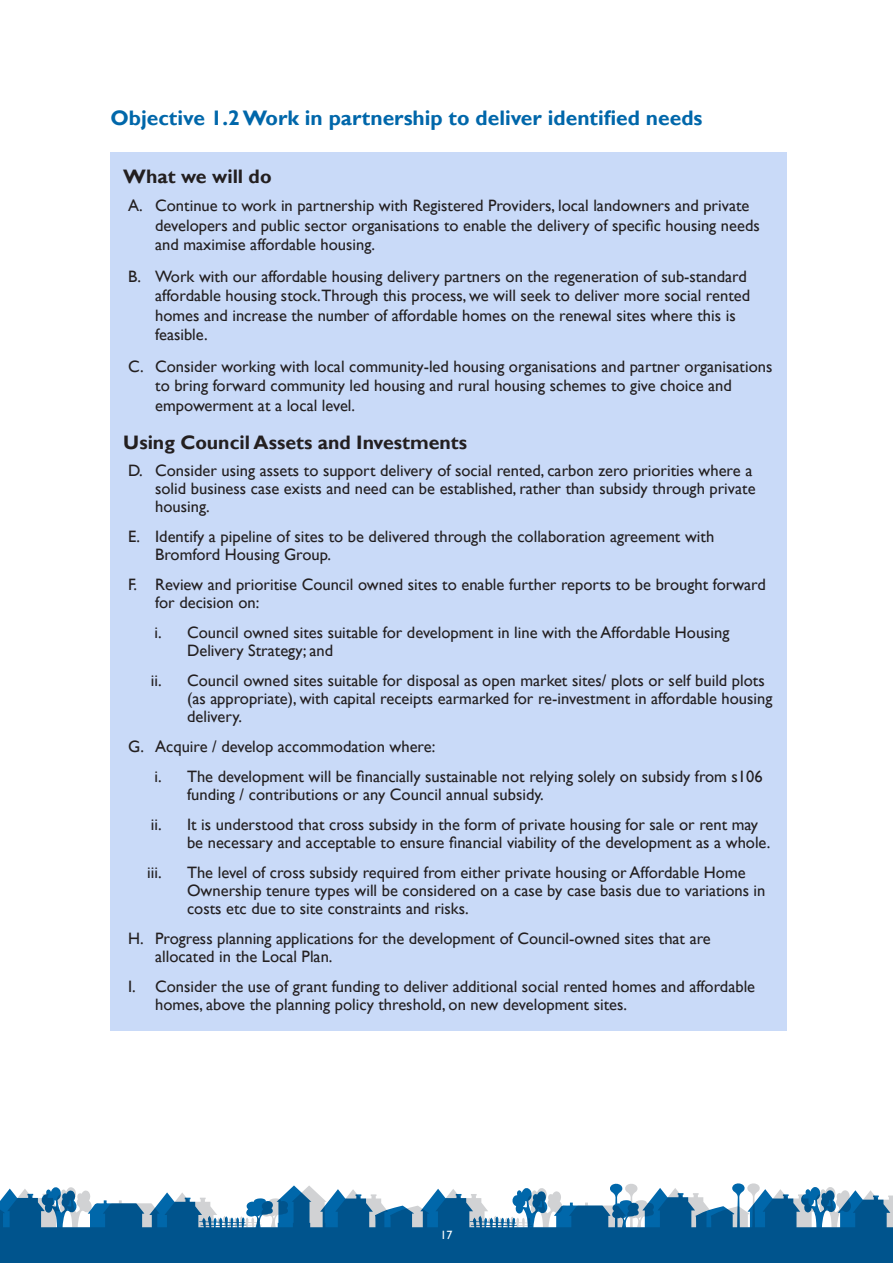
<style>
.page{position:relative;width:893px;height:1263px;background:#fff}
.page>*{position:absolute;margin:0;border:0;box-sizing:border-box;transform-origin:0 0}
.t1{font:700 21px "Gill Sans";color:#0067aa}
.t2{font:700 19.5px "Gill Sans";color:#231f20}
.t3{font:16.5px/18px "Gill Sans";color:#231f20}
.t4{font:12px "Gill Sans";color:#fff}
</style>
<div class="page">
<svg style="left:0;top:1183px;width:893px;height:80px;fill:#00548d"></svg>
<div style="left:111px;top:152px;width:676px;height:879px;background:#c9daf8"></div>
<p class="t1" style="left:111px;top:105px;width:593px">Objective 1.2 Work in partnership to deliver identified needs</p>
<p class="t2" style="left:123px;top:164px;width:150px">What we will do</p>
<p class="t3" style="left:155px;top:196px;width:606px;line-height:19.5px;text-indent:-27px">A. Continue to work in partnership with Registered Providers, local landowners and private developers and public sector organisations to enable the delivery of specific housing needs and maximise affordable housing.</p>
<p class="t3" style="left:155px;top:267px;width:596px;line-height:19.5px;text-indent:-27px">B. Work with our affordable housing delivery partners on the regeneration of sub-standard affordable housing stock.Through this process, we will seek to deliver more social rented homes and increase the number of affordable homes on the renewal sites where this is feasible.</p>
<p class="t3" style="left:155px;top:357px;width:619px;line-height:19.5px;text-indent:-27px">C. Consider working with local community-led housing organisations and partner organisations to bring forward community led housing and rural housing schemes to give choice and empowerment at a local level.</p>
<p class="t2" style="left:123px;top:430px;width:345px">Using Council Assets and Investments</p>
<p class="t3" style="left:155px;top:461px;width:602px;text-indent:-27px">D. Consider using assets to support delivery of social rented, carbon zero priorities where a solid business case exists and need can be established, rather than subsidy through private housing.</p>
<p class="t3" style="left:155px;top:527px;width:561px;text-indent:-27px">E. Identify a pipeline of sites to be delivered through the collaboration agreement with<br>Bromford Housing Group.</p>
<p class="t3" style="left:155px;top:575px;width:612px;text-indent:-27px">F. Review and prioritise Council owned sites to enable further reports to be brought forward for decision on:</p>
<p class="t3" style="left:187px;top:623px;width:544px;text-indent:-33px">i. Council owned sites suitable for development in line with the Affordable Housing<br>Delivery Strategy; and</p>
<p class="t3" style="left:187px;top:671px;width:587px;text-indent:-36px">ii. Council owned sites suitable for disposal as open market sites/ plots or self build plots (as appropriate), with capital receipts earmarked for re-investment in affordable housing delivery.</p>
<p class="t3" style="left:128px;top:737px;width:309px">G. Acquire / develop accommodation where:</p>
<p class="t3" style="left:187px;top:767px;width:577px;text-indent:-33px">i. The development will be financially sustainable not relying solely on subsidy from s106 funding / contributions or any Council annual subsidy.</p>
<p class="t3" style="left:187px;top:815px;width:585px;text-indent:-36px">ii. It is understood that cross subsidy in the form of private housing for sale or rent may be necessary and acceptable to ensure financial viability of the development as a whole.</p>
<p class="t3" style="left:147px;top:863px;width:16px">iii.</p>
<p class="t3" style="left:187px;top:863px;width:580px">The level of cross subsidy required from either private housing or Affordable Home<br>Ownership tenure types will be considered on a case by case basis due to variations in costs etc due to site constraints and risks.</p>
<p class="t3" style="left:155px;top:929px;width:557px;text-indent:-27px">H. Progress planning applications for the development of Council-owned sites that are allocated in the Local Plan.</p>
<p class="t3" style="left:155px;top:977px;width:601px;text-indent:-27px">I. Consider the use of grant funding to deliver additional social rented homes and affordable homes, above the planning policy threshold, on new development sites.</p>
<p class="t4" style="left:440px;top:1228px;width:13px">17</p>
</div>
